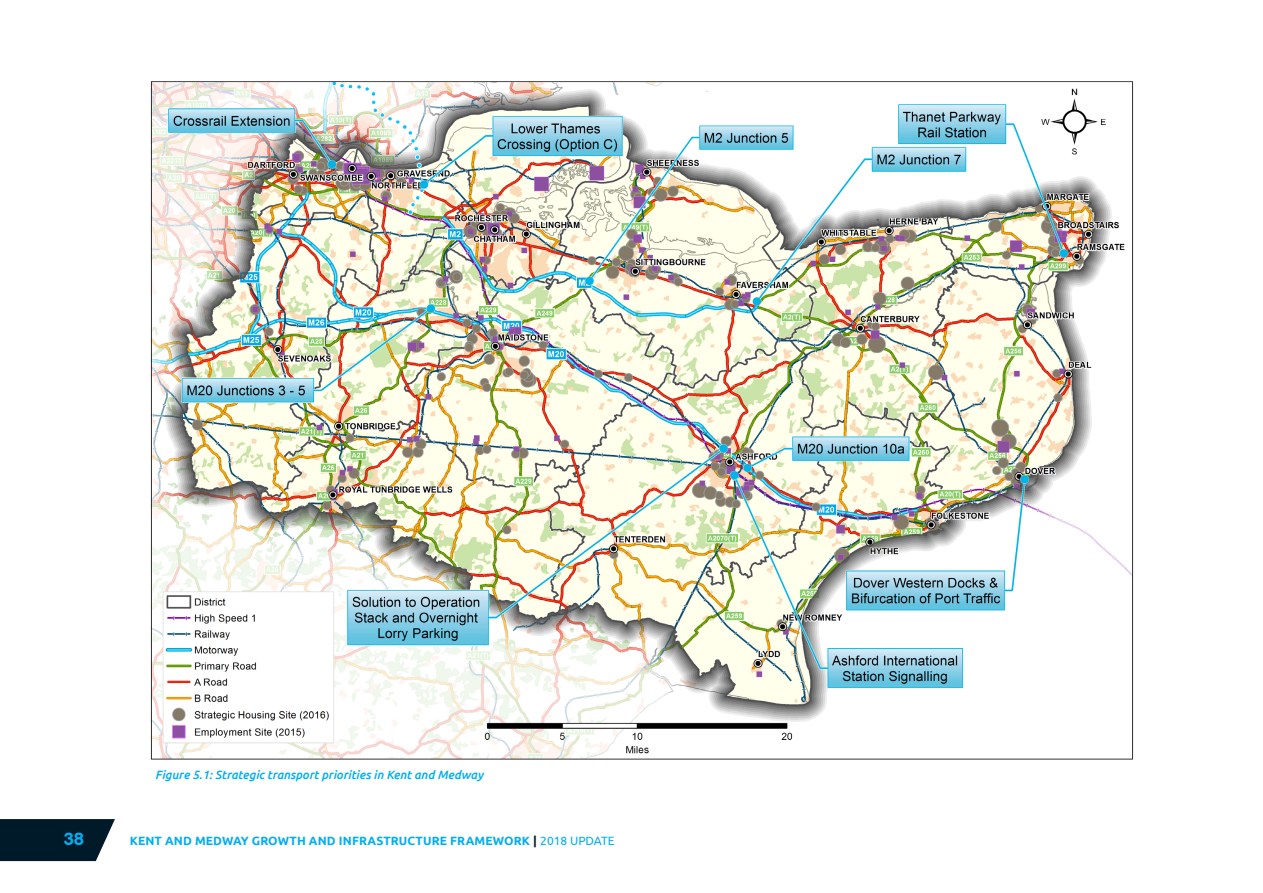
<style>
.page{position:relative;width:1263px;height:893px;background:#fff}
.page>*{position:absolute;margin:0;border:0;box-sizing:border-box;transform-origin:0 0}
.t1{font:700 18px "Swiss 721 BT";color:#00aeef}
.t2{font:700 12px "Ubuntu";letter-spacing:.01em;color:#00aeef}
.t3{font:italic 500 12px "Ubuntu";color:#00aeef}
.s1{color:#001a29}
.s2{font-weight:400}
</style>
<div class="page">
<svg style="left:0;top:819px;width:115px;height:42px;background:#152d3b"></svg>
<img style="left:150px;top:81px;width:984px;height:679px">
<p class="t3" style="left:155px;top:767px;width:330px">Figure 5.1: Strategic transport priorities in Kent and Medway</p>
<h1 class="t1" style="left:64px;top:828px;width:22px">38</h1>
<p class="t2" style="left:130px;top:833px;width:487px">KENT AND MEDWAY GROWTH AND INFRASTRUCTURE FRAMEWORK <span class="s1">|</span> <span class="s2">2018 UPDATE</span></p>
</div>
